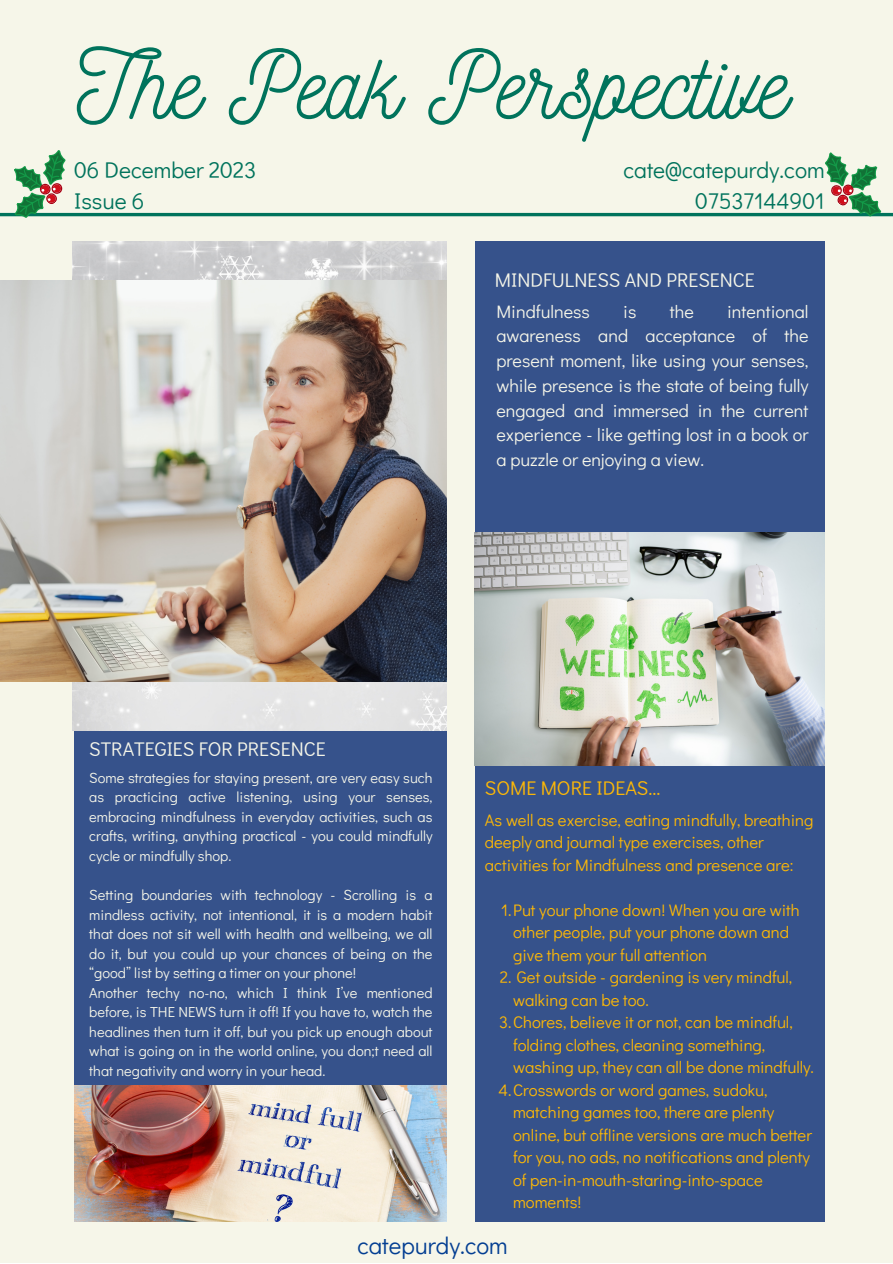
<style>
.page{position:relative;width:893px;height:1264px;background:#fff}
.page>*{position:absolute;margin:0;border:0;box-sizing:border-box;transform-origin:0 0}
.t1{font:92.85px "Nickainley";color:#00735c}
.t2{font:24px "Didact Gothic";color:#033e92}
.t3{font:22.8px "Didact Gothic";color:#00735c}
.t4{font:19.8px "Didact Gothic";color:#f6f6e9}
.t5{font:19.8px "Didact Gothic";color:#fdb806}
.t6{font:18px/24.8px "Didact Gothic";color:#f6f6e9;text-align:justify}
.t7{font:16.65px/22.5px "Didact Gothic";color:#fdb806}
.t8{font:14.55px/19.5px "Didact Gothic";color:#f6f6e9;text-align:justify}
</style>
<div class="page">
<div style="left:0;top:0;width:892px;height:1262px;background:#f6f6e9"></div>
<div style="left:74px;top:666px;width:372px;height:494px;background:#36528b"></div>
<div style="left:475px;top:748px;width:349px;height:473px;background:#36528b"></div>
<div style="left:475px;top:242px;width:349px;height:488px;background:#36528b"></div>
<img style="left:475px;top:533px;width:349px;height:232px">
<img style="left:74px;top:1085px;width:372px;height:136px">
<hr style="left:0;top:213px;width:892px;height:3px;background:#00735c">
<svg style="left:815px;top:152px;width:70px;height:65px"></svg>
<svg style="left:9px;top:150px;width:66px;height:68px"></svg>
<img style="left:73px;top:242px;width:373px;height:489px">
<img style="left:0;top:280px;width:446px;height:401px">
<p class="t1" style="left:77px;top:26px;width:712px">The Peak Perspective</p>
<p class="t3" style="left:74px;top:154px;width:184px">06 December 2023</p>
<p class="t3" style="left:74px;top:185px;width:72px">Issue 6</p>
<p class="t3" style="left:623px;top:154px;width:203px">cate@catepurdy.com</p>
<p class="t3" style="left:695px;top:185px;width:131px">07537144901</p>
<p class="t4" style="left:89px;top:735px;width:238px">STRATEGIES FOR PRESENCE</p>
<p class="t4" style="left:494px;top:266px;width:261px">MINDFULNESS AND PRESENCE</p>
<p class="t6" style="left:496px;top:298px;width:95px">Mindfulness</p>
<p class="t6" style="left:623px;top:298px;width:15px">is</p>
<p class="t6" style="left:669px;top:298px;width:25px">the</p>
<p class="t6" style="left:496px;top:298px;width:313px;text-indent:231px">intentional awareness and acceptance of the present moment, like using your senses, while presence is the state of being fully engaged and immersed in the current experience - like getting lost in a book or a puzzle or enjoying a view.</p>
<p class="t8" style="left:89px;top:767px;width:345px">Some strategies for staying present, are very easy such as practicing active listening, using your senses, embracing mindfulness in everyday activities, such as crafts, writing, anything practical - you could mindfully cycle or mindfully shop.</p>
<p class="t8" style="left:89px;top:884px;width:345px">Setting boundaries with technology - Scrolling is a mindless activity, not intentional, it is a modern habit that does not sit well with health and wellbeing, we all do it, but you could up your chances of being on the “good” list by setting a timer on your phone!</p>
<p class="t8" style="left:89px;top:982px;width:345px">Another techy no-no, which I think I’ve mentioned before, is THE NEWS turn it off! If you have to, watch the headlines then turn it off, but you pick up enough about what is going on in the world online, you don;t need all that negativity and worry in your head.</p>
<p class="t5" style="left:485px;top:774px;width:177px">SOME MORE IDEAS...</p>
<p class="t7" style="left:485px;top:807px;width:330px">As well as exercise, eating mindfully, breathing deeply and journal type exercises, other activities for Mindfulness and presence are:</p>
<p class="t7" style="left:513px;top:897px;width:288px;text-indent:-12px">1.Put your phone down! When you are with other people, put your phone down and give them your full attention</p>
<p class="t7" style="left:513px;top:965px;width:280px;text-indent:-13px">2. Get outside - gardening is very mindful, walking can be too.</p>
<p class="t7" style="left:513px;top:1010px;width:302px;text-indent:-14px">3.Chores, believe it or not, can be mindful, folding clothes, cleaning something, washing up, they can all be done mindfully.</p>
<p class="t7" style="left:513px;top:1077px;width:300px;text-indent:-15px">4.Crosswords or word games, sudoku, matching games too, there are plenty online, but offline versions are much better for you, no ads, no notifications and plenty of pen-in-mouth-staring-into-space moments!</p>
<p class="t2" style="left:357px;top:1229px;width:152px">catepurdy.com</p>
</div>
